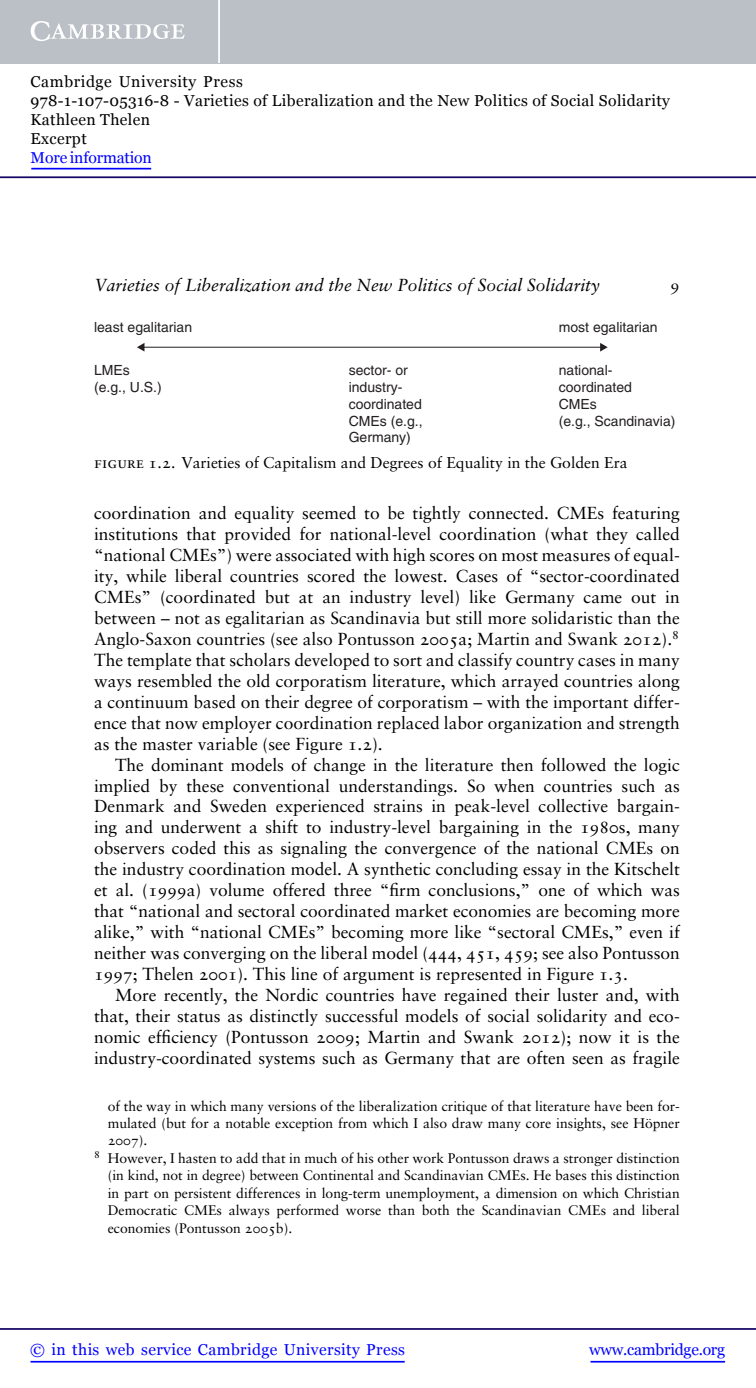
<style>
.page{position:relative;width:756px;height:1388px;background:#fff}
.page>*{position:absolute;margin:0;border:0;box-sizing:border-box;transform-origin:0 0}
.t1{font:17.5px/21px "Sabon";color:#000;text-align:justify}
.t2{font:17.5px "Sabon Italic Os F";color:#000}
.t3{font:16.62px "Sabon Roman SC";color:#000}
.t4{font:15.75px/18.9px "Georgia";letter-spacing:.025em;color:#000}
.t5{font:15.75px "Sabon";color:#000}
.t6{font:15.75px "Georgia";letter-spacing:.025em;color:#00f}
.t7{font:15.75px "Georgia";letter-spacing:-.015em;color:#00f}
.t8{font:15.75px "Georgia";letter-spacing:-.01em;color:#00f}
.t9{font:14px/17.5px "Sabon";color:#000}
.t10{font:14px/16.8px "Helvetica";color:#231f20}
.t11{font:14px "Sabon Roman SC";color:#000}
.s1{font-family:"Sabon Roman SC"}
.s2{font-family:"Sabon"}
</style>
<div class="page">
<hr style="left:143px;top:347px;width:458px;height:1px;background:#231f20">
<svg style="left:137px;top:343px;width:7px;height:9px"></svg>
<svg style="left:600px;top:343px;width:8px;height:9px"></svg>
<hr style="left:591px;top:1361px;width:134px;height:1px;background:#00f">
<hr style="left:0;top:1328px;width:756px;height:2px;background:#150666">
<hr style="left:31px;top:1361px;width:374px;height:1px;background:#00f">
<div style="left:0;top:0;width:756px;height:63px;background:#bac0c6"></div>
<svg style="left:31px;top:21px;width:154px;height:20px"></svg>
<hr style="left:218px;top:0;width:2px;height:63px;background:#fff">
<hr style="left:0;top:176px;width:756px;height:2px;background:#150666">
<hr style="left:31px;top:168px;width:120px;height:1px;background:#00f">
<p class="t4" style="left:31px;top:72px;width:641px">Cambridge University Press<br>978-1-107-05316-8 - Varieties of Liberalization and the New Politics of Social Solidarity Kathleen Thelen<br>Excerpt</p>
<p class="t8" style="left:31px;top:148px;width:123px">More information</p>
<p class="t2" style="left:94px;top:277px;width:507px">Varieties of Liberalization and the New Politics of Social Solidarity</p>
<p class="t3" style="left:670px;top:278px;width:11px">9</p>
<p class="t10" style="left:94px;top:320px;width:100px">least egalitarian</p>
<p class="t10" style="left:94px;top:363px;width:69px">LMEs (e.g., U.S.)</p>
<p class="t10" style="left:349px;top:363px;width:75px">sector- or industry&shy;coordinated<br>CMEs (e.g.,<br>Germany)</p>
<p class="t10" style="left:559px;top:363px;width:118px">national&shy;coordinated<br>CMEs<br>(e.g., Scandinavia)</p>
<p class="t10" style="left:559px;top:320px;width:100px">most egalitarian</p>
<p class="t5" style="left:94px;top:456px;width:535px"><span class="s1">figure 1.2.</span> Varieties of Capitalism and Degrees of Equality in the Golden Era</p>
<p class="t1" style="left:94px;top:504px;width:587px">coordination and equality seemed to be tightly connected. CMEs featuring institutions that provided for national-level coordination (what they called “national CMEs”) were associated with high scores on most measures of equal&shy;ity, while liberal countries scored the lowest. Cases of “sector-coordinated CMEs” (coordinated but at an industry level) like Germany came out in between – not as egalitarian as Scandinavia but still more solidaristic than the Anglo-Saxon countries (see also Pontusson <span class="s1">2005</span>a; Martin and Swank <span class="s1">2012</span>).<sup>8<br></sup>The template that scholars developed to sort and classify country cases in many ways resembled the old corporatism literature, which arrayed countries along a continuum based on their degree of corporatism – with the important differ&shy;ence that now employer coordination replaced labor organization and strength as the master variable (see Figure <span class="s1">1</span>.<span class="s1">2</span>).</p>
<p class="t1" style="left:94px;top:755px;width:587px;text-indent:21px">The dominant models of change in the literature then followed the logic implied by these conventional understandings. So when countries such as Denmark and Sweden experienced strains in peak-level collective bargain&shy;ing and underwent a shift to industry-level bargaining in the <span class="s1">1980</span>s, many observers coded this as signaling the convergence of the national CMEs on the industry coordination model. A synthetic concluding essay in the Kitschelt et al. (<span class="s1">1999</span>a) volume offered three “firm conclusions,” one of which was that “national and sectoral coordinated market economies are becoming more alike,” with “national CMEs” becoming more like “sectoral CMEs,” even if neither was converging on the liberal model (<span class="s1">444</span>, <span class="s1">451</span>, <span class="s1">459</span>; see also Pontusson <span class="s1">1997</span>; Thelen <span class="s1">2001</span>). This line of argument is represented in Figure <span class="s1">1</span>.<span class="s1">3</span>.</p>
<p class="t1" style="left:94px;top:985px;width:587px;text-indent:21px">More recently, the Nordic countries have regained their luster and, with that, their status as distinctly successful models of social solidarity and eco&shy;nomic efficiency (Pontusson <span class="s1">2009</span>; Martin and Swank <span class="s1">2012</span>); now it is the industry-coordinated systems such as Germany that are often seen as fragile</p>
<p class="t9" style="left:108px;top:1098px;width:574px">of the way in which many versions of the liberalization critique of that literature have been for&shy;mulated (but for a notable exception from which I also draw many core insights, see Hopner</p>
<p class="t9" style="left:647px;top:1116px;width:5px">¨</p>
<p class="t11" style="left:108px;top:1135px;width:41px">2007<span class="s2">).</span></p>
<p class="t9" style="left:108px;top:1150px;width:574px;text-align:justify;text-indent:-14px"><sup>8</sup> However, I hasten to add that in much of his other work Pontusson draws a stronger distinction (in kind, not in degree) between Continental and Scandinavian CMEs. He bases this distinction in part on persistent differences in long-term unemployment, a dimension on which Christian Democratic CMEs always performed worse than both the Scandinavian CMEs and liberal economies (Pontusson <span class="s1">2005</span>b).</p>
<p class="t6" style="left:30px;top:1340px;width:376px">© in this web service Cambridge University Press</p>
<p class="t7" style="left:589px;top:1340px;width:137px">www.cambridge.org</p>
</div>
